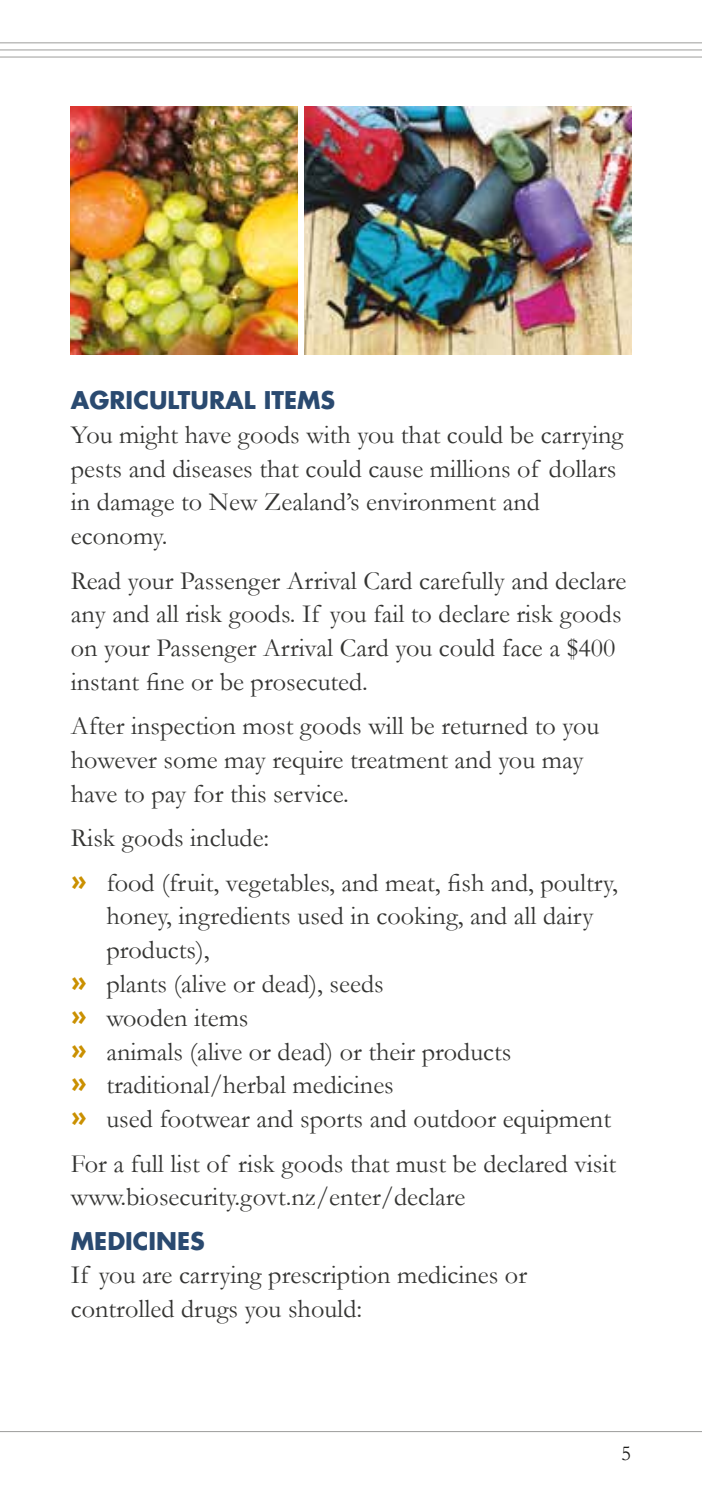
<style>
.page{position:relative;width:702px;height:1489px;background:#fff}
.page>*{position:absolute;margin:0;border:0;box-sizing:border-box;transform-origin:0 0}
.t1{font:26.25px/33.8px "Garamond";color:#343432}
.t2{font:700 23.75px "Futura";color:#2a4a70}
.t3{font:21.25px "Garamond";color:#1d1d1b}
.s1{font-family:"Futura";font-weight:700;color:#ca9000}
</style>
<div class="page">
<hr style="left:0;top:42px;width:702px;height:1px;background:#9d9d9c">
<hr style="left:0;top:49px;width:702px;height:1px;background:#9d9d9c">
<hr style="left:0;top:57px;width:702px;height:1px;background:#9d9d9c">
<hr style="left:0;top:1430px;width:702px;height:1px;background:#9d9d9c">
<img style="left:71px;top:106px;width:227px;height:248px">
<img style="left:305px;top:106px;width:326px;height:248px">
<p class="t2" style="left:71px;top:383px;width:266px">AGRICULTURAL ITEMS</p>
<p class="t1" style="left:71px;top:417px;width:554px">You might have goods with you that could be carrying pests and diseases that could cause millions of dollars in damage to New Zealand’s environment and economy.</p>
<p class="t1" style="left:71px;top:563px;width:557px">Read your Passenger Arrival Card carefully and declare any and all risk goods. If you fail to declare risk goods on your Passenger Arrival Card you could face a $400 instant fine or be prosecuted.</p>
<p class="t1" style="left:71px;top:708px;width:530px">After inspection most goods will be returned to you however some may require treatment and you may have to pay for this service.</p>
<p class="t1" style="left:71px;top:815px;width:548px;line-height:44.5px">Risk goods include:<br><span class="s1">»</span> food (fruit, vegetables, and meat, fish and, poultry,</p>
<p class="t1" style="left:106px;top:899px;width:488px">honey, ingredients used in cooking, and all dairy</p>
<p class="t1" style="left:106px;top:932px;width:105px">products),</p>
<p class="t1" style="left:71px;top:966px;width:314px"><span class="s1">»</span> plants (alive or dead), seeds</p>
<p class="t1" style="left:71px;top:1000px;width:179px"><span class="s1">»</span> wooden items</p>
<p class="t1" style="left:71px;top:1034px;width:442px"><span class="s1">»</span> animals (alive or dead) or their products</p>
<p class="t1" style="left:71px;top:1067px;width:324px"><span class="s1">»</span> traditional/herbal medicines</p>
<p class="t1" style="left:71px;top:1101px;width:541px"><span class="s1">»</span> used footwear and sports and outdoor equipment</p>
<p class="t1" style="left:71px;top:1145px;width:546px">For a full list of risk goods that must be declared visit www.biosecurity.govt.nz/enter/declare</p>
<p class="t2" style="left:71px;top:1223px;width:135px">MEDICINES</p>
<p class="t1" style="left:71px;top:1257px;width:457px">If you are carrying prescription medicines or controlled drugs you should:</p>
<p class="t3" style="left:621px;top:1440px;width:11px">5</p>
</div>
